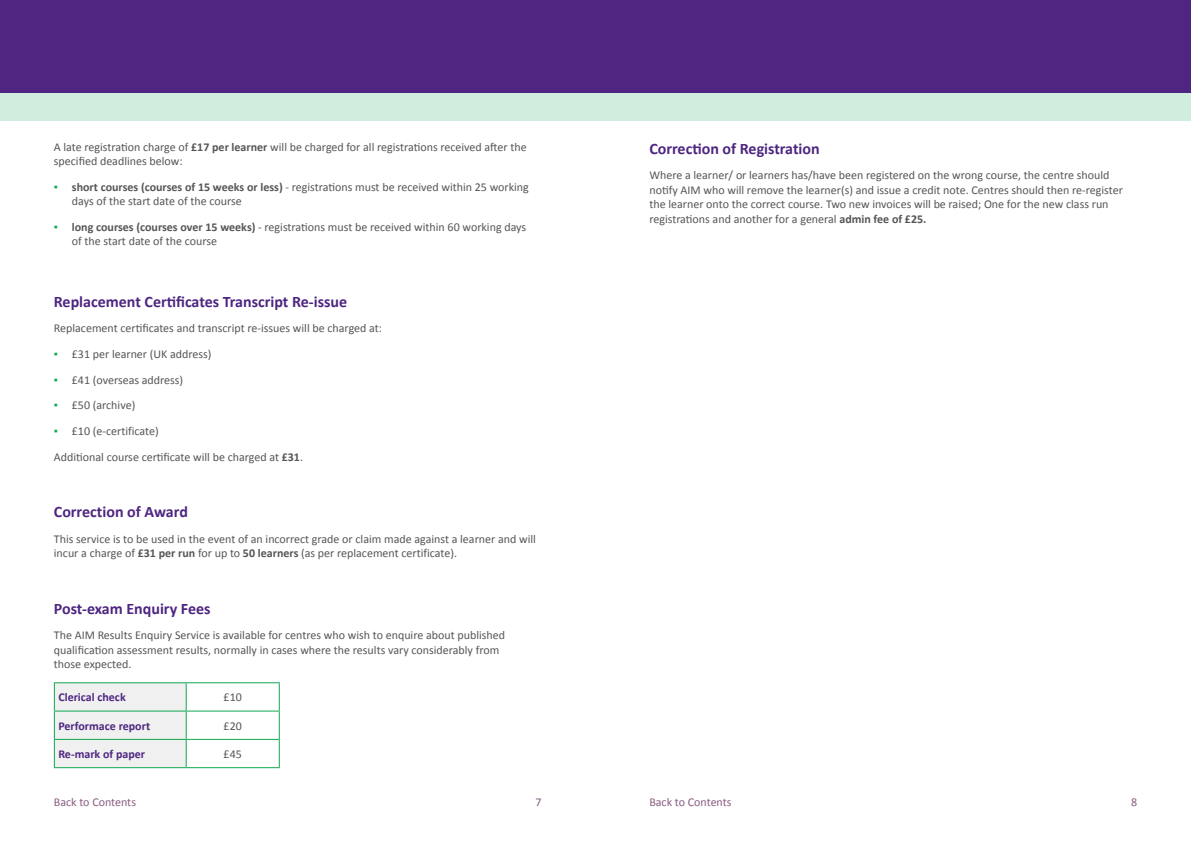
<style>
.page{position:relative;width:1191px;height:842px;background:#fff}
.page>*{position:absolute;margin:0;border:0;box-sizing:border-box;transform-origin:0 0}
.t1{font:700 16px "Calibri";color:#4e2681}
.t2{font:12px/14.4px "Calibri";color:#565555}
.t3{font:700 12px "Calibri";color:#4e2681}
.t4{font:12px "Calibri";color:#895c82}
.s1{font-weight:700}
.s2{font-weight:700;color:#12a752}
</style>
<div class="page">
<hr style="left:54px;top:682px;width:132px;height:1px;background:#12a752">
<hr style="left:186px;top:682px;width:94px;height:1px;background:#12a752">
<hr style="left:186px;top:710px;width:94px;height:1px;background:#12a752">
<hr style="left:186px;top:739px;width:94px;height:1px;background:#12a752">
<svg style="left:54px;top:683px;width:133px;height:85px"></svg>
<svg style="left:279px;top:683px;width:1px;height:84px"></svg>
<hr style="left:186px;top:767px;width:94px;height:1px;background:#12a752">
<div style="left:0;top:20px;width:1191px;height:100px;background:#d0eddd"></div>
<div style="left:0;top:0;width:1191px;height:92px;background:#4e2681"></div>
<p class="t2" style="left:54px;top:139px;width:474px">A late registration charge of <span class="s1">£17 per learner</span> will be charged for all registrations received after the specified deadlines below:</p>
<p class="t2" style="left:72px;top:179px;width:458px;text-indent:-18px"><span class="s2">▪</span> <span class="s1">short courses (courses of 15 weeks or less)</span> - registrations must be received within 25 working days of the start date of the course</p>
<p class="t2" style="left:72px;top:219px;width:456px;text-indent:-18px"><span class="s2">▪</span> <span class="s1">long courses (courses over 15 weeks)</span> - registrations must be received within 60 working days of the start date of the course</p>
<h1 class="t1" style="left:54px;top:290px;width:295px">Replacement Certificates Transcript Re-issue</h1>
<p class="t2" style="left:54px;top:321px;width:330px">Replacement certificates and transcript re-issues will be charged at:</p>
<p class="t2" style="left:54px;top:346px;width:159px"><span class="s2">▪</span> £31 per learner (UK address)</p>
<p class="t2" style="left:54px;top:372px;width:131px"><span class="s2">▪</span> £41 (overseas address)</p>
<p class="t2" style="left:54px;top:398px;width:83px"><span class="s2">▪</span> £50 (archive)</p>
<p class="t2" style="left:54px;top:418px;width:251px;line-height:25.7px"><span class="s2">▪</span> £10 (e-certificate)<br>Additional course certificate will be charged at <span class="s1">£31</span>.</p>
<h1 class="t1" style="left:54px;top:501px;width:136px">Correction of Award</h1>
<p class="t2" style="left:54px;top:531px;width:483px">This service is to be used in the event of an incorrect grade or claim made against a learner and will incur a charge of <span class="s1">£31 per run</span> for up to <span class="s1">50 learners</span> (as per replacement certificate).</p>
<h1 class="t1" style="left:54px;top:597px;width:158px">Post-exam Enquiry Fees</h1>
<p class="t2" style="left:54px;top:628px;width:453px">The AIM Results Enquiry Service is available for centres who wish to enquire about published qualification assessment results, normally in cases where the results vary considerably from those expected.</p>
<p class="t3" style="left:58px;top:689px;width:69px">Clerical check</p>
<p class="t2" style="left:224px;top:690px;width:20px">£10</p>
<p class="t3" style="left:58px;top:717px;width:93px">Performace report</p>
<p class="t2" style="left:224px;top:718px;width:20px">£20</p>
<p class="t3" style="left:58px;top:745px;width:88px">Re-mark of paper</p>
<p class="t2" style="left:224px;top:746px;width:20px">£45</p>
<h1 class="t1" style="left:649px;top:137px;width:172px">Correction of Registration</h1>
<p class="t2" style="left:649px;top:168px;width:475px">Where a learner/ or learners has/have been registered on the wrong course, the centre should notify AIM who will remove the learner(s) and issue a credit note. Centres should then re-register the learner onto the correct course. Two new invoices will be raised; One for the new class run registrations and another for a general <span class="s1">admin fee of £25.</span></p>
<p class="t4" style="left:54px;top:793px;width:84px">Back to Contents</p>
<p class="t4" style="left:535px;top:794px;width:8px">7</p>
<p class="t4" style="left:649px;top:793px;width:84px">Back to Contents</p>
<p class="t4" style="left:1131px;top:794px;width:8px">8</p>
</div>
